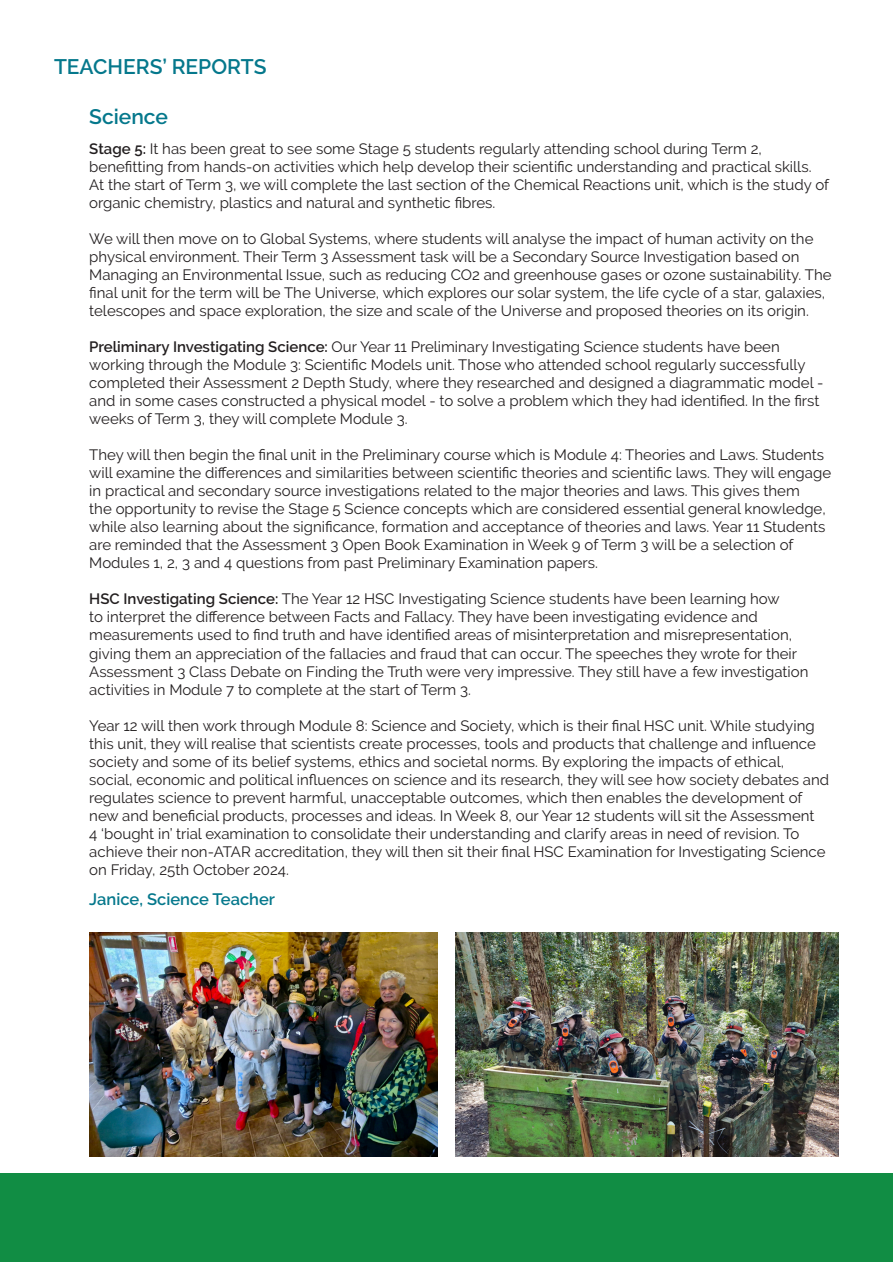
<style>
.page{position:relative;width:893px;height:1263px;background:#fff}
.page>*{position:absolute;margin:0;border:0;box-sizing:border-box;transform-origin:0 0}
.t1{font:600 21px "Raleway";color:#05788c}
.t2{font:600 16.5px "Raleway";color:#05788c}
.t3{font:15px/18px "Raleway";color:#231f20}
.s1{font-weight:600}
</style>
<div class="page">
<div style="left:0;top:1174px;width:893px;height:88px;background:#118d44"></div>
<img style="left:455px;top:932px;width:384px;height:225px">
<img style="left:89px;top:932px;width:348px;height:225px">
<p class="t1" style="left:54px;top:54px;width:214px">TEACHERS’ REPORTS</p>
<p class="t1" style="left:89px;top:104px;width:80px">Science</p>
<p class="t3" style="left:89px;top:140px;width:741px"><span class="s1">Stage 5:</span> It has been great to see some Stage 5 students regularly attending school during Term 2, benefitting from hands-on activities which help develop their scientific understanding and practical skills.<br>At the start of Term 3, we will complete the last section of the Chemical Reactions unit, which is the study of organic chemistry, plastics and natural and synthetic fibres.</p>
<p class="t3" style="left:89px;top:230px;width:744px">We will then move on to Global Systems, where students will analyse the impact of human activity on the physical environment. Their Term 3 Assessment task will be a Secondary Source Investigation based on Managing an Environmental Issue, such as reducing CO2 and greenhouse gases or ozone sustainability. The final unit for the term will be The Universe, which explores our solar system, the life cycle of a star, galaxies, telescopes and space exploration, the size and scale of the Universe and proposed theories on its origin.</p>
<p class="t3" style="left:89px;top:338px;width:736px"><span class="s1">Preliminary Investigating Science:</span> Our Year 11 Preliminary Investigating Science students have been working through the Module 3: Scientific Models unit. Those who attended school regularly successfully completed their Assessment 2 Depth Study, where they researched and designed a diagrammatic model - and in some cases constructed a physical model - to solve a problem which they had identified. In the first weeks of Term 3, they will complete Module 3.</p>
<p class="t3" style="left:89px;top:446px;width:743px">They will then begin the final unit in the Preliminary course which is Module 4: Theories and Laws. Students will examine the differences and similarities between scientific theories and scientific laws. They will engage in practical and secondary source investigations related to the major theories and laws. This gives them<br>the opportunity to revise the Stage 5 Science concepts which are considered essential general knowledge, while also learning about the significance, formation and acceptance of theories and laws. Year 11 Students are reminded that the Assessment 3 Open Book Examination in Week 9 of Term 3 will be a selection of Modules 1, 2, 3 and 4 questions from past Preliminary Examination papers.</p>
<p class="t3" style="left:89px;top:590px;width:721px"><span class="s1">HSC Investigating Science:</span> The Year 12 HSC Investigating Science students have been learning how<br>to interpret the difference between Facts and Fallacy. They have been investigating evidence and measurements used to find truth and have identified areas of misinterpretation and misrepresentation, giving them an appreciation of the fallacies and fraud that can occur. The speeches they wrote for their Assessment 3 Class Debate on Finding the Truth were very impressive. They still have a few investigation activities in Module 7 to complete at the start of Term 3.</p>
<p class="t3" style="left:89px;top:716px;width:741px">Year 12 will then work through Module 8: Science and Society, which is their final HSC unit. While studying this unit, they will realise that scientists create processes, tools and products that challenge and influence society and some of its belief systems, ethics and societal norms. By exploring the impacts of ethical, social, economic and political influences on science and its research, they will see how society debates and regulates science to prevent harmful, unacceptable outcomes, which then enables the development of new and beneficial products, processes and ideas. In Week 8, our Year 12 students will sit the Assessment<br>4 ‘bought in’ trial examination to consolidate their understanding and clarify areas in need of revision. To achieve their non-ATAR accreditation, they will then sit their final HSC Examination for Investigating Science on Friday, 25th October 2024.</p>
<p class="t2" style="left:89px;top:890px;width:187px">Janice, Science Teacher</p>
</div>
